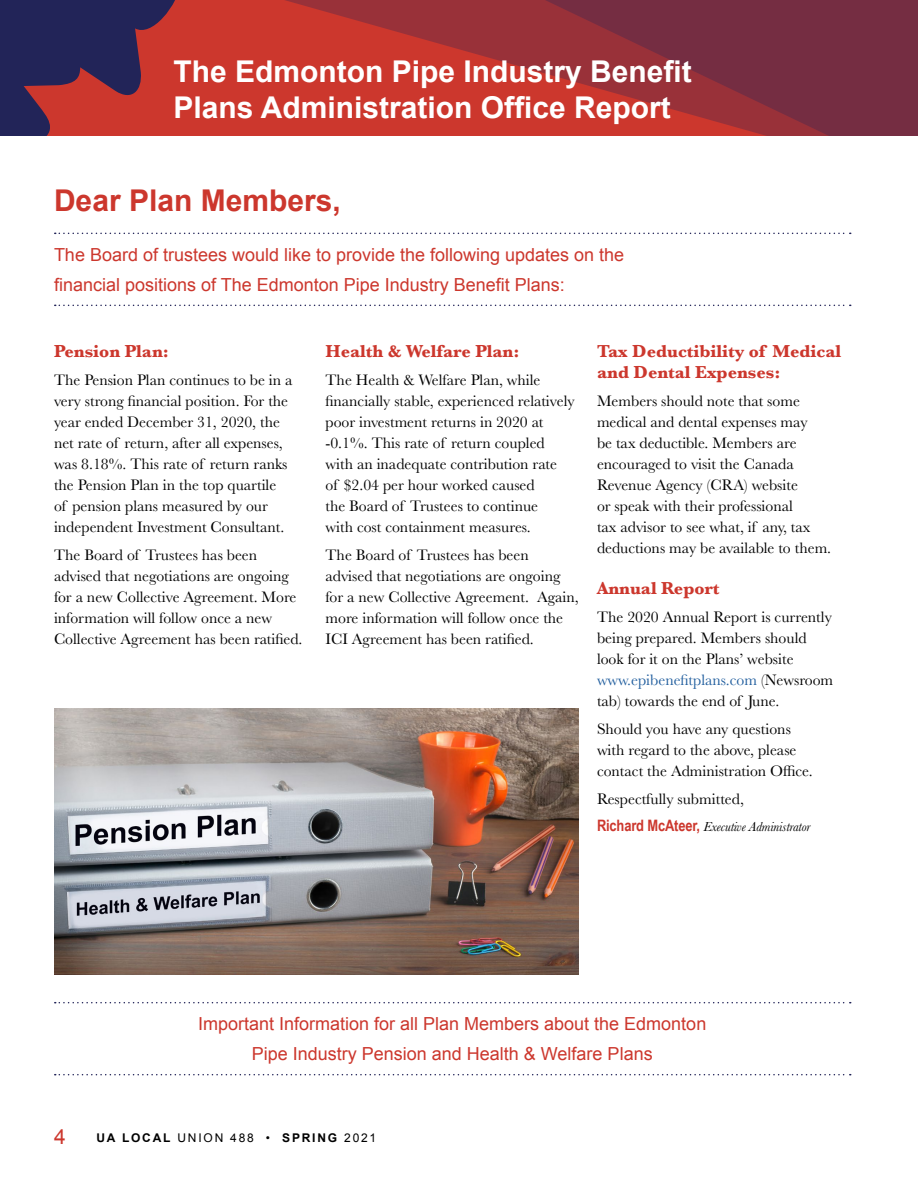
<style>
.page{position:relative;width:918px;height:1188px;background:#fff}
.page>*{position:absolute;margin:0;border:0;box-sizing:border-box;transform-origin:0 0}
.Name_heading{font:700 30px/36px "Arial";color:#fff}
.Heading{font:700 30px "Arial";color:#cc372d}
.t1{font:21px "Arial";color:#cc372d}
.Intor_text_lines{font:18px/30px "Arial";color:#cc372d;text-align:center}
.Subhead_red{font:700 18px/21px "Baskerville";color:#cc372d}
.body_text{font:15.75px/21px "Baskerville";color:#000}
.body_text-2{font:italic 13.5px "Baskerville";letter-spacing:-.01em;color:#000}
.t2{font:700 12px "Arial";letter-spacing:.15em;color:#000}
.s1{color:#215e9e}
.s2{font-family:"Arial Narrow";font-weight:700;font-style:normal;font-size:15.75px;color:#cc372d}
.s3{font-weight:400}
</style>
<div class="page">
<hr style="left:917px;top:0;width:1px;height:246px;background:#222458">
<hr style="left:917px;top:345px;width:1px;height:575px;background:#f1f1f2">
<hr style="left:917px;top:930px;width:1px;height:95px;background:#f1f1f2">
<hr style="left:917px;top:254px;width:1px;height:114px;background:#cc372d">
<div style="left:0;top:0;width:918px;height:136px;background:#222458"></div>
<svg style="left:24px;top:0;width:157px;height:136px"></svg>
<svg style="left:181px;top:0;width:737px;height:136px"></svg>
<img style="left:54px;top:708px;width:525px;height:266px">
<svg style="left:55px;top:1002px;width:796px;height:1px"></svg>
<svg style="left:55px;top:1074px;width:796px;height:1px"></svg>
<svg style="left:55px;top:233px;width:796px;height:1px"></svg>
<svg style="left:55px;top:305px;width:796px;height:1px"></svg>
<p class="Name_heading" style="left:173px;top:55px;width:520px">The Edmonton Pipe Industry Benefit<br>Plans Administration Office Report</p>
<p class="Heading" style="left:54px;top:181px;width:288px">Dear Plan Members,</p>
<p class="Intor_text_lines" style="left:54px;top:240px;width:572px;text-align:left">The Board of trustees would like to provide the following updates on the financial positions of The Edmonton Pipe Industry Benefit Plans:</p>
<p class="Subhead_red" style="left:54px;top:341px;width:116px">Pension Plan:</p>
<p class="body_text" style="left:54px;top:370px;width:240px">The Pension Plan continues to be in a very strong financial position. For the year ended December 31, 2020, the net rate of return, after all expenses, was 8.18%. This rate of return ranks the Pension Plan in the top quartile<br>of pension plans measured by our independent Investment Consultant.</p>
<p class="body_text" style="left:54px;top:544px;width:250px">The Board of Trustees has been advised that negotiations are ongoing for a new Collective Agreement. More information will follow once a new Collective Agreement has been ratified.</p>
<p class="Subhead_red" style="left:326px;top:341px;width:195px">Health &amp; Welfare Plan:</p>
<p class="body_text" style="left:326px;top:370px;width:251px">The Health &amp; Welfare Plan, while financially stable, experienced relatively poor investment returns in 2020 at -0.1%. This rate of return coupled with an inadequate contribution rate<br>of $2.04 per hour worked caused<br>the Board of Trustees to continue<br>with cost containment measures.</p>
<p class="body_text" style="left:326px;top:544px;width:255px">The Board of Trustees has been advised that negotiations are ongoing for a new Collective Agreement. Again, more information will follow once the ICI Agreement has been ratified.</p>
<p class="Subhead_red" style="left:597px;top:341px;width:246px">Tax Deductibility of Medical and Dental Expenses:</p>
<p class="body_text" style="left:597px;top:391px;width:236px">Members should note that some medical and dental expenses may<br>be tax deductible. Members are encouraged to visit the Canada<br>Revenue Agency (CRA) website<br>or speak with their professional<br>tax advisor to see what, if any, tax deductions may be available to them.</p>
<p class="Subhead_red" style="left:597px;top:578px;width:124px">Annual Report</p>
<p class="body_text" style="left:597px;top:607px;width:238px">The 2020 Annual Report is currently being prepared. Members should look for it on the Plans’ website <span class="s1">www.epibenefitplans.com</span> (Newsroom tab) towards the end of June.</p>
<p class="body_text" style="left:597px;top:718px;width:217px">Should you have any questions with regard to the above, please contact the Administration Office.</p>
<p class="body_text" style="left:597px;top:788px;width:148px">Respectfully submitted,</p>
<p class="body_text-2" style="left:597px;top:818px;width:215px"><span class="s2">Richard McAteer,</span> Executive Administrator</p>
<p class="Intor_text_lines" style="left:198px;top:1009px;width:510px">Important Information for all Plan Members about the Edmonton<br>Pipe Industry Pension and Health &amp; Welfare Plans</p>
<h2 class="t1" style="left:54px;top:1123px;width:13px">4</h2>
<p class="t2" style="left:96px;top:1130px;width:281px">UA LOCAL <span class="s3">UNION 488 •</span> SPRING <span class="s3">2021</span></p>
</div>
